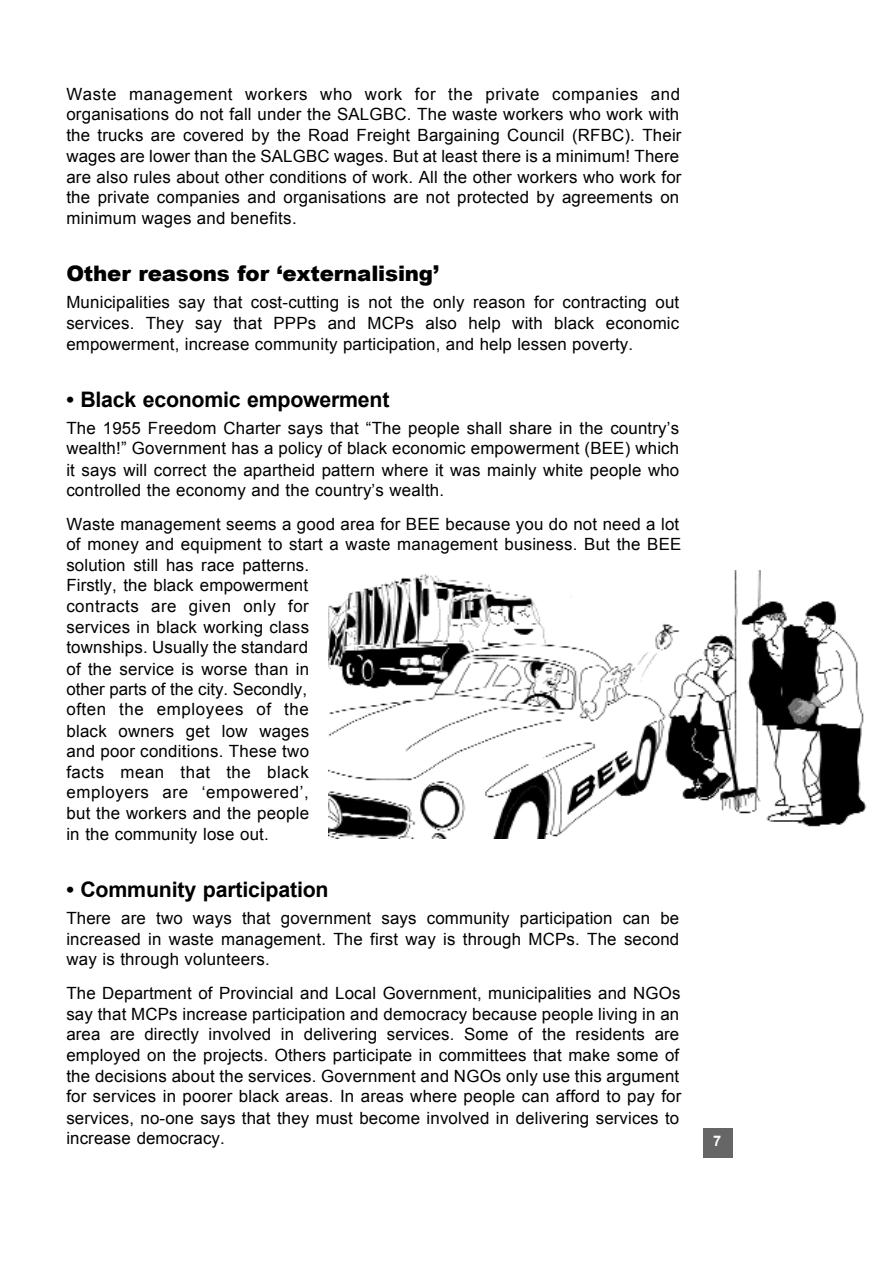
<style>
.page{position:relative;width:894px;height:1263px;background:#fff}
.page>*{position:absolute;margin:0;border:0;box-sizing:border-box;transform-origin:0 0}
.t1{font:700 21.3px "Arial";letter-spacing:-.01em;color:#000}
.t2{font:900 21.3px "Arial";letter-spacing:-.01em;color:#000}
.t3{font:16.8px/20.7px "Arial";letter-spacing:.01em;color:#000}
.t4{font:700 14.7px "Arial";color:#fff}
</style>
<div class="page">
<div style="left:703px;top:1128px;width:29px;height:29px;background:#666"></div>
<img style="left:328px;top:570px;width:539px;height:269px">
<p class="t3" style="left:66px;top:84px;width:617px">Waste management workers who work for the private companies and organisations do not fall under the SALGBC. The waste workers who work with the trucks are covered by the Road Freight Bargaining Council (RFBC). Their wages are lower than the SALGBC wages. But at least there is a minimum! There are also rules about other conditions of work. All the other workers who work for the private companies and organisations are not protected by agreements on minimum wages and benefits.</p>
<p class="t2" style="left:66px;top:257px;width:374px">Other reasons for ‘externalising’</p>
<p class="t3" style="left:66px;top:292px;width:614px;text-align:justify">Municipalities say that cost-cutting is not the only reason for contracting out services. They say that PPPs and MCPs also help with black economic empowerment, increase community participation, and help lessen poverty.</p>
<p class="t1" style="left:66px;top:388px;width:325px">• Black economic empowerment</p>
<p class="t3" style="left:66px;top:418px;width:614px;text-align:justify">The 1955 Freedom Charter says that “The people shall share in the country’s wealth!” Government has a policy of black economic empowerment (BEE) which it says will correct the apartheid pattern where it was mainly white people who controlled the economy and the country’s wealth.</p>
<p class="t3" style="left:66px;top:513px;width:617px">Waste management seems a good area for BEE because you do not need a lot of money and equipment to start a waste management business. But the BEE solution still has race patterns.<br>Firstly, the black empowerment<br>contracts are given only for<br>services in black working class<br>townships. Usually the standard<br>of the service is worse than in<br>other parts of the city. Secondly,<br>often the employees of the<br>black owners get low wages<br>and poor conditions. These two<br>facts mean that the black<br>employers are ‘empowered’,<br>but the workers and the people<br>in the community lose out.</p>
<p class="t1" style="left:66px;top:878px;width:264px">• Community participation</p>
<p class="t3" style="left:66px;top:908px;width:614px;line-height:20.2px;text-align:justify">There are two ways that government says community participation can be increased in waste management. The first way is through MCPs. The second way is through volunteers.</p>
<p class="t3" style="left:66px;top:982px;width:617px">The Department of Provincial and Local Government, municipalities and NGOs say that MCPs increase participation and democracy because people living in an area are directly involved in delivering services. Some of the residents are employed on the projects. Others participate in committees that make some of the decisions about the services. Government and NGOs only use this argument for services in poorer black areas. In areas where people can afford to pay for services, no-one says that they must become involved in delivering services to increase democracy.</p>
<p class="t4" style="left:713px;top:1133px;width:10px">7</p>
</div>
